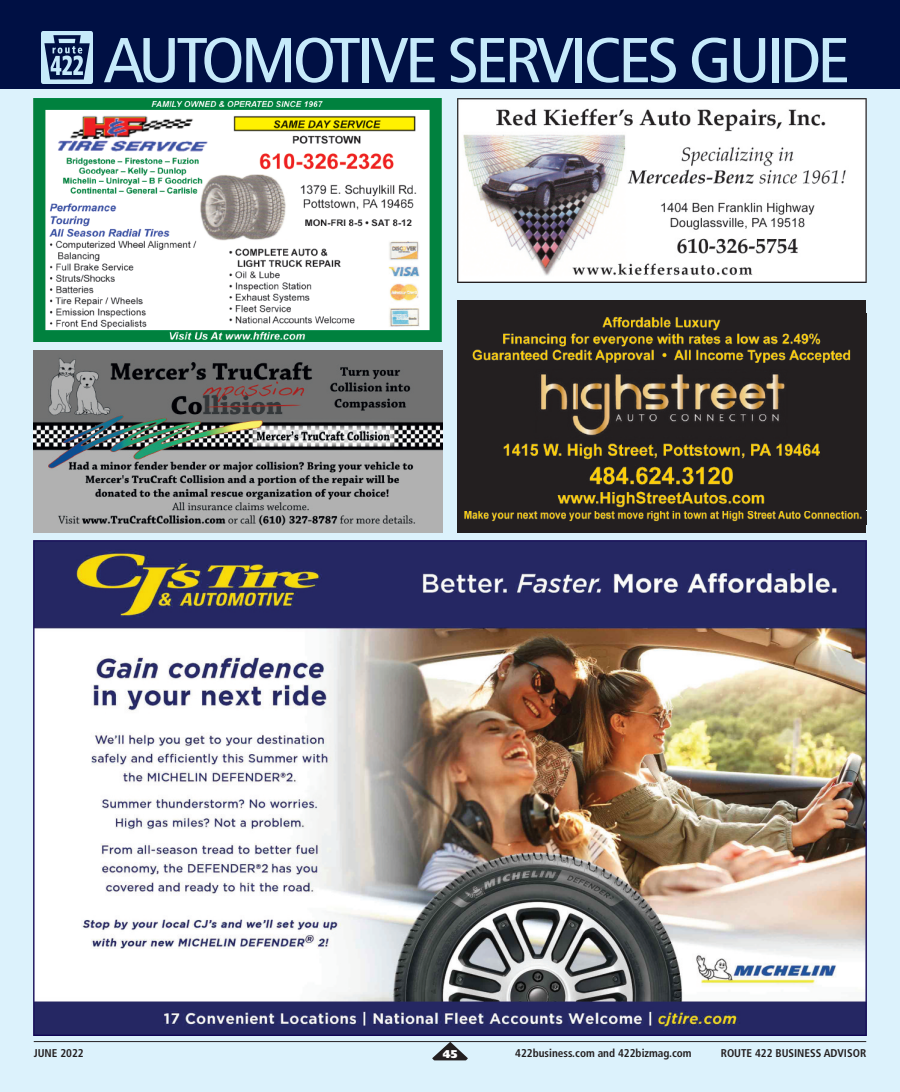
<style>
.page{position:relative;width:900px;height:1092px;background:#fff}
.page>*{position:absolute;margin:0;border:0;box-sizing:border-box;transform-origin:0 0}
.t1{font:condensed 63.25px "Frutiger";letter-spacing:-.055em;color:#c6eafa;scale:1.13 1}
.t2{font:700 condensed 11.25px "Frutiger";color:#231f20}
.t3{font:900 11.25px "Frutiger";color:#fff}
</style>
<div class="page">
<div style="left:0;top:0;width:900px;height:94px;background:#001044"></div>
<div style="left:0;top:89px;width:900px;height:1002px;background:#dcf2fc"></div>
<img style="left:458px;top:99px;width:408px;height:183px">
<img style="left:41px;top:31px;width:52px;height:52px;border-radius:2px">
<hr style="left:34px;top:1041px;width:832px;height:1px;background:#231f20">
<svg style="left:432px;top:1041px;width:36px;height:19px"></svg>
<img style="left:34px;top:99px;width:407px;height:242px">
<img style="left:34px;top:541px;width:832px;height:494px">
<div style="left:458px;top:300px;width:408px;height:232px;background:#231f20"></div>
<img style="left:472px;top:316px;width:379px;height:192px">
<svg style="left:464px;top:511px;width:398px;height:11px"></svg>
<img style="left:472px;top:369px;width:379px;height:138px">
<img style="left:34px;top:351px;width:408px;height:181px">
<h1 class="t1" style="left:103px;top:35px;width:663px">AUTOMOTIVE SERVICES GUIDE</h1>
<p class="t2" style="left:34px;top:1048px;width:52px">JUNE 2022</p>
<p class="t3" style="left:443px;top:1049px;width:16px">45</p>
<p class="t2" style="left:515px;top:1048px;width:178px">422business.com and 422bizmag.com</p>
<p class="t2" style="left:721px;top:1048px;width:147px">ROUTE 422 BUSINESS ADVISOR</p>
</div>
